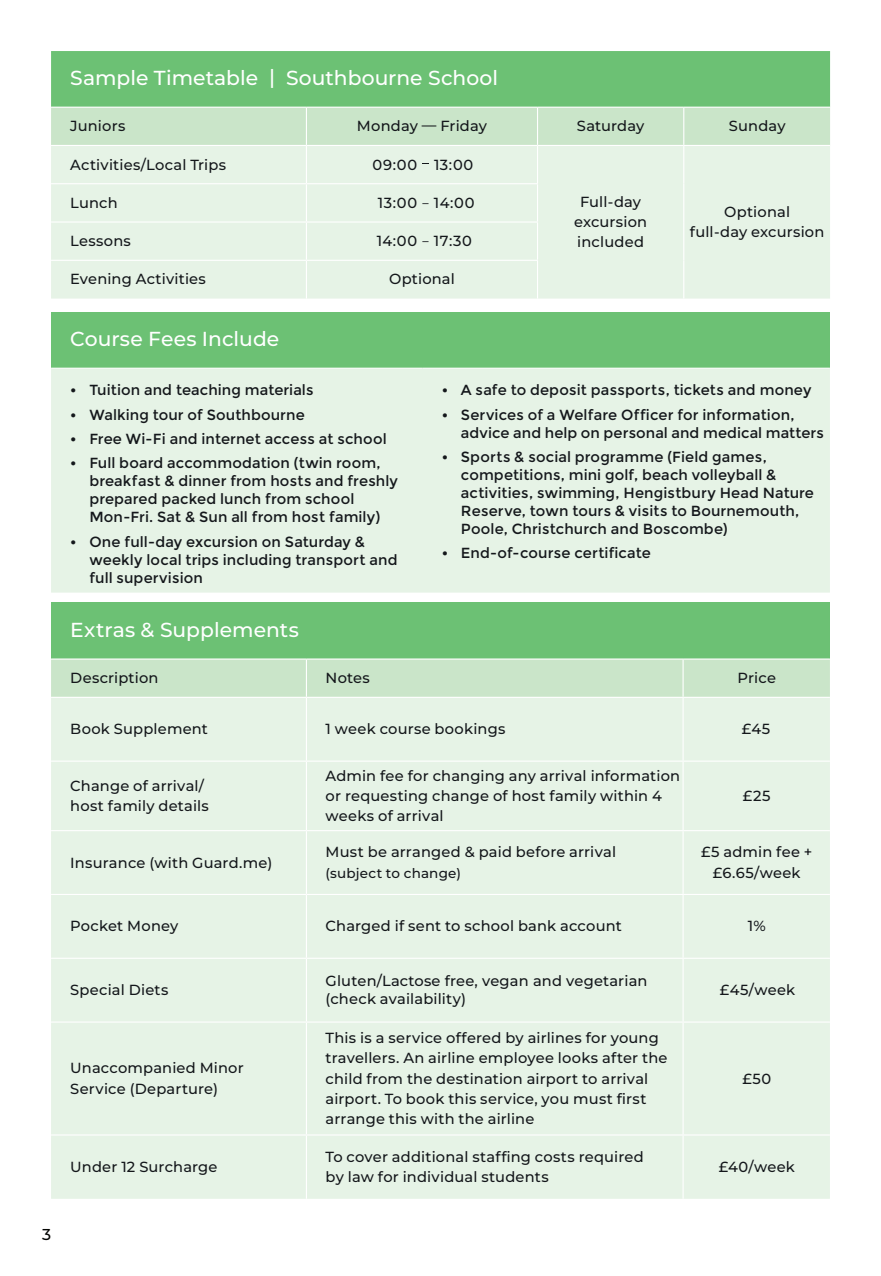
<style>
.page{position:relative;width:881px;height:1276px;background:#fff}
.page>*{position:absolute;margin:0;border:0;box-sizing:border-box;transform-origin:0 0}
.t1{font:500 20.25px "Montserrat";color:#fff}
.t2{font:500 15.75px "Montserrat";color:#040503}
.t3{font:500 14.62px/20.2px "Montserrat";letter-spacing:.01em;color:#14171b}
.t4{font:14.62px/18px "Montserrat";letter-spacing:.005em;color:#14171b}
.t5{font:500 13.5px "Montserrat";letter-spacing:.015em;color:#14171b}
.s1{font-family:"Minion Pro"}
.s2{font-weight:700}
</style>
<div class="page">
<svg style="left:51px;top:51px;width:778px;height:94px;background:#92cf96"></svg>
<div style="left:51px;top:146px;width:778px;height:152px;background:#e6f3e6"></div>
<hr style="left:51px;top:107px;width:255px;height:1px;background:#fff">
<hr style="left:306px;top:107px;width:231px;height:1px;background:#fff">
<hr style="left:306px;top:108px;width:1px;height:37px;background:#fff">
<hr style="left:537px;top:107px;width:146px;height:1px;background:#fff">
<hr style="left:536px;top:108px;width:2px;height:37px;background:#fff">
<hr style="left:683px;top:107px;width:146px;height:1px;background:#fff">
<hr style="left:683px;top:108px;width:1px;height:37px;background:#fff">
<hr style="left:306px;top:146px;width:1px;height:37px;background:#fff">
<hr style="left:536px;top:146px;width:2px;height:37px;background:#fff">
<hr style="left:683px;top:146px;width:1px;height:38px;background:#fff">
<hr style="left:51px;top:183px;width:255px;height:1px;background:#fff">
<hr style="left:306px;top:183px;width:232px;height:1px;background:#fff">
<hr style="left:306px;top:184px;width:1px;height:37px;background:#fff">
<hr style="left:536px;top:184px;width:2px;height:37px;background:#fff">
<hr style="left:683px;top:184px;width:1px;height:38px;background:#fff">
<hr style="left:51px;top:221px;width:255px;height:2px;background:#fff">
<hr style="left:306px;top:221px;width:232px;height:2px;background:#fff">
<hr style="left:306px;top:223px;width:1px;height:37px;background:#fff">
<hr style="left:536px;top:223px;width:2px;height:37px;background:#fff">
<hr style="left:683px;top:222px;width:1px;height:38px;background:#fff">
<hr style="left:51px;top:260px;width:255px;height:1px;background:#fff">
<hr style="left:306px;top:260px;width:232px;height:1px;background:#fff">
<hr style="left:306px;top:261px;width:1px;height:37px;background:#fff">
<hr style="left:536px;top:261px;width:2px;height:37px;background:#fff">
<hr style="left:683px;top:260px;width:1px;height:38px;background:#fff">
<div style="left:51px;top:312px;width:778px;height:56px;background:#6cc174"></div>
<div style="left:51px;top:369px;width:778px;height:223px;background:#e6f3e6"></div>
<div style="left:51px;top:603px;width:778px;height:56px;background:#6cc174"></div>
<div style="left:51px;top:659px;width:778px;height:38px;background:#cae5c9"></div>
<div style="left:51px;top:698px;width:778px;height:500px;background:#e6f3e6"></div>
<hr style="left:51px;top:658px;width:255px;height:1px;background:#fff">
<hr style="left:306px;top:658px;width:376px;height:1px;background:#fff">
<hr style="left:306px;top:659px;width:1px;height:38px;background:#fff">
<hr style="left:682px;top:658px;width:147px;height:1px;background:#fff">
<hr style="left:682px;top:659px;width:1px;height:38px;background:#fff">
<hr style="left:306px;top:698px;width:1px;height:62px;background:#fff">
<hr style="left:682px;top:698px;width:1px;height:62px;background:#fff">
<hr style="left:51px;top:760px;width:255px;height:1px;background:#fff">
<hr style="left:306px;top:760px;width:376px;height:1px;background:#fff">
<hr style="left:306px;top:761px;width:1px;height:69px;background:#fff">
<hr style="left:682px;top:760px;width:147px;height:1px;background:#fff">
<hr style="left:682px;top:761px;width:1px;height:69px;background:#fff">
<hr style="left:51px;top:830px;width:255px;height:1px;background:#fff">
<hr style="left:306px;top:830px;width:376px;height:1px;background:#fff">
<hr style="left:306px;top:831px;width:1px;height:63px;background:#fff">
<hr style="left:682px;top:830px;width:147px;height:1px;background:#fff">
<hr style="left:682px;top:831px;width:1px;height:63px;background:#fff">
<hr style="left:51px;top:894px;width:255px;height:1px;background:#fff">
<hr style="left:306px;top:894px;width:376px;height:1px;background:#fff">
<hr style="left:306px;top:895px;width:1px;height:62px;background:#fff">
<hr style="left:682px;top:894px;width:147px;height:1px;background:#fff">
<hr style="left:682px;top:895px;width:1px;height:62px;background:#fff">
<hr style="left:51px;top:957px;width:255px;height:2px;background:#fff">
<hr style="left:306px;top:957px;width:376px;height:2px;background:#fff">
<hr style="left:306px;top:959px;width:1px;height:62px;background:#fff">
<hr style="left:682px;top:957px;width:147px;height:2px;background:#fff">
<hr style="left:682px;top:959px;width:1px;height:62px;background:#fff">
<hr style="left:51px;top:1021px;width:255px;height:1px;background:#fff">
<hr style="left:306px;top:1021px;width:376px;height:1px;background:#fff">
<hr style="left:306px;top:1022px;width:1px;height:112px;background:#fff">
<hr style="left:682px;top:1021px;width:147px;height:1px;background:#fff">
<hr style="left:682px;top:1022px;width:1px;height:112px;background:#fff">
<hr style="left:51px;top:1134px;width:255px;height:1px;background:#fff">
<hr style="left:306px;top:1134px;width:376px;height:1px;background:#fff">
<hr style="left:306px;top:1135px;width:1px;height:63px;background:#fff">
<hr style="left:682px;top:1134px;width:147px;height:1px;background:#fff">
<hr style="left:682px;top:1135px;width:1px;height:63px;background:#fff">
<p class="t2" style="left:42px;top:1224px;width:11px">3</p>
<h1 class="t1" style="left:70px;top:64px;width:429px">Sample Timetable | Southbourne School</h1>
<p class="t3" style="left:70px;top:116px;width:57px">Juniors</p>
<p class="t3" style="left:357px;top:116px;width:132px">Monday — Friday</p>
<p class="t3" style="left:576px;top:116px;width:69px">Saturday</p>
<p class="t3" style="left:728px;top:116px;width:58px">Sunday</p>
<p class="t3" style="left:70px;top:154px;width:157px">Activities/Local Trips</p>
<p class="t3" style="left:372px;top:154px;width:102px">09:00 13:00</p>
<p class="t3" style="left:573px;top:191px;width:75px;text-align:center">Full-day excursion included</p>
<p class="t3" style="left:689px;top:201px;width:136px;text-align:center">Optional<br>full-day excursion</p>
<p class="t3" style="left:70px;top:192px;width:49px">Lunch</p>
<p class="t3" style="left:378px;top:192px;width:98px">13:00 <span class="s1">–</span> 14:00</p>
<p class="t3" style="left:70px;top:230px;width:62px">Lessons</p>
<p class="t3" style="left:376px;top:230px;width:97px">14:00 <span class="s1">–</span> 17:30</p>
<p class="t3" style="left:70px;top:269px;width:137px">Evening Activities</p>
<p class="t3" style="left:389px;top:269px;width:67px">Optional</p>
<h1 class="t1" style="left:70px;top:325px;width:210px">Course Fees Include</h1>
<p class="t4" style="left:70px;top:381px;width:245px"><span class="s2">•</span> Tuition and teaching materials</p>
<p class="t4" style="left:70px;top:405px;width:236px"><span class="s2">•</span> Walking tour of Southbourne</p>
<p class="t4" style="left:70px;top:430px;width:318px"><span class="s2">•</span> Free Wi-Fi and internet access at school</p>
<p class="t4" style="left:89px;top:454px;width:310px;text-indent:-19px"><span class="s2">•</span> Full board accommodation (twin room, breakfast &amp; dinner from hosts and freshly prepared packed lunch from school Mon-Fri. Sat &amp; Sun all from host family)</p>
<p class="t4" style="left:89px;top:533px;width:309px;text-indent:-19px"><span class="s2">•</span> One full-day excursion on Saturday &amp; weekly local trips including transport and full supervision</p>
<p class="t4" style="left:441px;top:381px;width:371px"><span class="s2">•</span> A safe to deposit passports, tickets and money</p>
<p class="t4" style="left:460px;top:405px;width:364px;text-indent:-19px"><span class="s2">•</span> Services of a Welfare Officer for information, advice and help on personal and medical matters</p>
<p class="t4" style="left:460px;top:448px;width:354px;text-indent:-19px"><span class="s2">•</span> Sports &amp; social programme (Field games, competitions, mini golf, beach volleyball &amp; activities, swimming, Hengistbury Head Nature Reserve, town tours &amp; visits to Bournemouth, Poole, Christchurch and Boscombe)</p>
<p class="t4" style="left:441px;top:544px;width:210px"><span class="s2">•</span> End-of-course certificate</p>
<h1 class="t1" style="left:70px;top:616px;width:230px">Extras &amp; Supplements</h1>
<p class="t3" style="left:70px;top:667px;width:90px">Description</p>
<p class="t3" style="left:325px;top:667px;width:46px">Notes</p>
<p class="t3" style="left:737px;top:667px;width:40px">Price</p>
<p class="t3" style="left:70px;top:718px;width:139px">Book Supplement</p>
<p class="t3" style="left:325px;top:718px;width:181px">1 week course bookings</p>
<p class="t3" style="left:741px;top:718px;width:30px">£45</p>
<p class="t3" style="left:70px;top:775px;width:140px">Change of arrival/ host family details</p>
<p class="t3" style="left:325px;top:765px;width:356px">Admin fee for changing any arrival information or requesting change of host family within 4 weeks of arrival</p>
<p class="t3" style="left:70px;top:852px;width:203px">Insurance (with Guard.me)</p>
<p class="t3" style="left:325px;top:841px;width:292px">Must be arranged &amp; paid before arrival</p>
<p class="t5" style="left:325px;top:864px;width:137px">(subject to change)</p>
<p class="t3" style="left:742px;top:785px;width:29px">£25</p>
<p class="t3" style="left:700px;top:841px;width:113px;text-align:center">£5 admin fee + £6.65/week</p>
<p class="t3" style="left:70px;top:915px;width:110px">Pocket Money</p>
<p class="t3" style="left:325px;top:915px;width:297px">Charged if sent to school bank account</p>
<p class="t3" style="left:747px;top:915px;width:19px">1%</p>
<p class="t3" style="left:70px;top:979px;width:100px">Special Diets</p>
<p class="t3" style="left:325px;top:971px;width:323px;line-height:17.6px">Gluten/Lactose free, vegan and vegetarian (check availability)</p>
<p class="t3" style="left:719px;top:979px;width:77px">£45/week</p>
<p class="t3" style="left:70px;top:1057px;width:175px">Unaccompanied Minor<br>Service (Departure)</p>
<p class="t3" style="left:325px;top:1027px;width:343px">This is a service offered by airlines for young travellers. An airline employee looks after the child from the destination airport to arrival airport. To book this service, you must first arrange this with the airline</p>
<p class="t3" style="left:742px;top:1067px;width:30px">£50</p>
<p class="t3" style="left:70px;top:1156px;width:149px">Under 12 Surcharge</p>
<p class="t3" style="left:325px;top:1146px;width:319px">To cover additional staffing costs required by law for individual students</p>
<p class="t3" style="left:718px;top:1156px;width:78px">£40/week</p>
</div>
